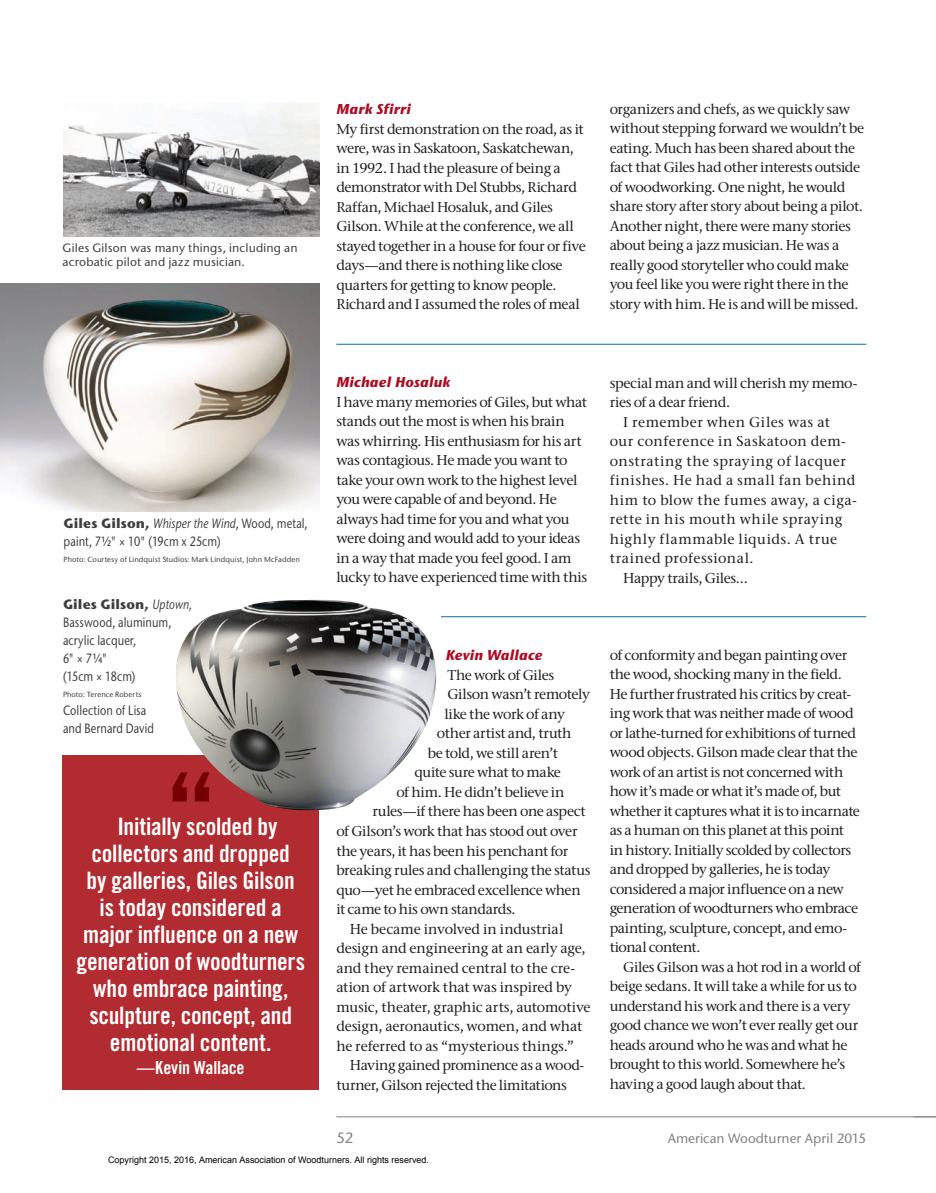
<style>
.page{position:relative;width:936px;height:1193px;background:#fff}
.page>*{position:absolute;margin:0;border:0;box-sizing:border-box;transform-origin:0 0}
.t1{font:24px/27px "Trade Gothic Bold Cond Twenty";letter-spacing:-.01em;color:#fff;text-align:center}
.t2{font:18px "Trade Gothic Bold Cond Twenty";letter-spacing:-.01em;color:#fff}
.t3{font:500 15px "Stone Sans ITC Pro";color:#808285}
.t4{font:500 14.25px/19.5px "Stone Serif ITC Pro";letter-spacing:-.025em;color:#231f20}
.t5{font:500 14.25px "Stone Serif ITC Pro";letter-spacing:.035em;color:#231f20}
.t6{font:500 14.25px "Stone Serif ITC Pro";letter-spacing:-.005em;color:#231f20}
.t7{font:500 14.25px "Stone Serif ITC Pro";letter-spacing:.03em;color:#231f20}
.t8{font:italic 700 14.25px "Stone Sans ITC Pro";letter-spacing:.005em;color:#a90e23}
.t9{font:500 14.25px "Stone Serif ITC Pro";color:#231f20}
.t10{font:500 13.5px/18px "Stone Sans ITC Pro";letter-spacing:.01em;color:#3e3e3f;scale:.8 1}
.t11{font:500 13.5px "Stone Sans ITC Pro";color:#808285}
.t12{font:500 12px/13.5px "Stone Sans ITC Pro";letter-spacing:.01em;color:#3e3e3f}
.t13{font:9px "Arial";color:#000}
.t14{font:500 7.5px "Stone Sans ITC Pro";letter-spacing:.015em;color:#3e3e3f}
.s1{font-weight:700}
.s2{font-style:italic}
</style>
<div class="page">
<hr style="left:336px;top:1116px;width:600px;height:1px;background:#808285">
<img style="left:0;top:284px;width:319px;height:227px">
<img style="left:63px;top:103px;width:256px;height:134px">
<div style="left:63px;top:755px;width:256px;height:334px;background:#b12b30"></div>
<hr style="left:336px;top:344px;width:530px;height:1px;background:#0073a0">
<hr style="left:441px;top:616px;width:425px;height:1px;background:#0073a0">
<img style="left:172px;top:599px;width:265px;height:211px">
<p class="t12" style="left:63px;top:241px;width:237px">Giles Gilson was many things, including an acrobatic pilot and jazz musician.</p>
<p class="t10" style="left:64px;top:514px;width:307px"><span class="s1">Giles Gilson,</span> <span class="s2">Whisper the Wind</span>, Wood, metal, paint, 7½" × 10" (19cm x 25cm)</p>
<p class="t14" style="left:64px;top:554px;width:238px">Photo: Courtesy of Lindquist Studios: Mark Lindquist, John McFadden</p>
<p class="t10" style="left:63px;top:595px;width:163px"><span class="s1">Giles Gilson,</span> <span class="s2">Uptown,<br></span>Basswood, aluminum, acrylic lacquer,<br>6" × 7¼"<br>(15cm × 18cm)</p>
<p class="t14" style="left:63px;top:690px;width:80px">Photo: Terence Roberts</p>
<p class="t10" style="left:63px;top:701px;width:115px">Collection of Lisa and Bernard David</p>
<h1 class="t1" style="left:76px;top:813px;width:230px">Initially scolded by collectors and dropped<br>by galleries, Giles Gilson is today considered a major influence on a new generation of woodturners who embrace painting, sculpture, concept, and emotional content.</h1>
<p class="t2" style="left:137px;top:1056px;width:109px">—Kevin Wallace</p>
<p class="t8" style="left:336px;top:100px;width:76px">Mark Sfirri</p>
<p class="t4" style="left:336px;top:119px;width:251px">My first demonstration on the road, as it were, was in Saskatoon, Saskatchewan, in 1992. I had the pleasure of being a demonstrator with Del Stubbs, Richard Raffan, Michael Hosaluk, and Giles Gilson. While at the conference, we all stayed together in a house for four or five days—and there is nothing like close quarters for getting to know people.<br>Richard and I assumed the roles of meal</p>
<p class="t4" style="left:610px;top:99px;width:256px">organizers and chefs, as we quickly saw without stepping forward we wouldn’t be eating. Much has been shared about the fact that Giles had other interests outside of woodworking. One night, he would share story after story about being a pilot.<br>Another night, there were many stories about being a jazz musician. He was a really good storyteller who could make you feel like you were right there in the story with him. He is and will be missed.</p>
<p class="t8" style="left:336px;top:373px;width:116px">Michael Hosaluk</p>
<p class="t4" style="left:336px;top:392px;width:253px">I have many memories of Giles, but what stands out the most is when his brain was whirring. His enthusiasm for his art was contagious. He made you want to take your own work to the highest level you were capable of and beyond. He always had time for you and what you were doing and would add to your ideas in a way that made you feel good. I am lucky to have experienced time with this</p>
<p class="t4" style="left:610px;top:373px;width:249px">special man and will cherish my memo-</p>
<p class="t4" style="left:610px;top:392px;width:122px">ries of a dear friend.</p>
<p class="t5" style="left:623px;top:413px;width:208px">I remember when Giles was at</p>
<p class="t5" style="left:610px;top:432px;width:238px">our conference in Saskatoon dem-</p>
<p class="t7" style="left:610px;top:452px;width:238px">onstrating the spraying of lacquer</p>
<p class="t5" style="left:610px;top:471px;width:247px">finishes. He had a small fan behind</p>
<p class="t7" style="left:610px;top:491px;width:249px">him to blow the fumes away, a ciga-</p>
<p class="t5" style="left:610px;top:510px;width:234px">rette in his mouth while spraying</p>
<p class="t5" style="left:610px;top:530px;width:229px">highly flammable liquids. A true</p>
<p class="t7" style="left:610px;top:549px;width:145px">trained professional.</p>
<p class="t4" style="left:623px;top:568px;width:126px">Happy trails, Giles…</p>
<p class="t8" style="left:446px;top:646px;width:98px">Kevin Wallace</p>
<p class="t4" style="left:447px;top:665px;width:108px">The work of Giles</p>
<p class="t4" style="left:447px;top:685px;width:144px">Gilson wasn’t remotely</p>
<p class="t4" style="left:444px;top:704px;width:122px">like the work of any</p>
<p class="t4" style="left:437px;top:724px;width:136px">other artist and, truth</p>
<p class="t4" style="left:428px;top:743px;width:132px">be told, we still aren’t</p>
<p class="t4" style="left:414px;top:763px;width:148px">quite sure what to make</p>
<p class="t4" style="left:396px;top:782px;width:170px">of him. He didn’t believe in</p>
<p class="t4" style="left:372px;top:802px;width:215px">rules—if there has been one aspect</p>
<p class="t4" style="left:336px;top:821px;width:243px">of Gilson’s work that has stood out over</p>
<p class="t4" style="left:336px;top:841px;width:233px">the years, it has been his penchant for</p>
<p class="t4" style="left:336px;top:860px;width:256px">breaking rules and challenging the status</p>
<p class="t4" style="left:336px;top:880px;width:246px">quo—yet he embraced excellence when</p>
<p class="t4" style="left:336px;top:899px;width:181px">it came to his own standards.</p>
<p class="t9" style="left:350px;top:919px;width:215px">He became involved in industrial</p>
<p class="t6" style="left:336px;top:939px;width:251px">design and engineering at an early age,</p>
<p class="t6" style="left:336px;top:958px;width:240px">and they remained central to the cre-</p>
<p class="t4" style="left:336px;top:977px;width:237px">ation of artwork that was inspired by</p>
<p class="t4" style="left:336px;top:996px;width:256px">music, theater, graphic arts, automotive</p>
<p class="t4" style="left:336px;top:1016px;width:248px">design, aeronautics, women, and what</p>
<p class="t6" style="left:336px;top:1036px;width:239px">he referred to as “mysterious things.”</p>
<p class="t4" style="left:350px;top:1055px;width:236px">Having gained prominence as a wood-</p>
<p class="t4" style="left:336px;top:1074px;width:232px">turner, Gilson rejected the limitations</p>
<p class="t4" style="left:610px;top:645px;width:252px">of conformity and began painting over the wood, shocking many in the field.<br>He further frustrated his critics by creat&shy;ing work that was neither made of wood or lathe-turned for exhibitions of turned wood objects. Gilson made clear that the work of an artist is not concerned with how it’s made or what it’s made of, but whether it captures what it is to incarnate as a human on this planet at this point in history. Initially scolded by collectors and dropped by galleries, he is today considered a major influence on a new generation of woodturners who embrace painting, sculpture, concept, and emo&shy;tional content.</p>
<p class="t4" style="left:610px;top:957px;width:253px;text-indent:13px">Giles Gilson was a hot rod in a world of beige sedans. It will take a while for us to understand his work and there is a very good chance we won’t ever really get our heads around who he was and what he brought to this world. Somewhere he’s having a good laugh about that.</p>
<p class="t3" style="left:336px;top:1128px;width:19px">52</p>
<p class="t11" style="left:668px;top:1129px;width:200px">American Woodturner April 2015</p>
<p class="t13" style="left:108px;top:1154px;width:323px">Copyright 2015, 2016, American Association of Woodturners. All rights reserved.</p>
</div>
